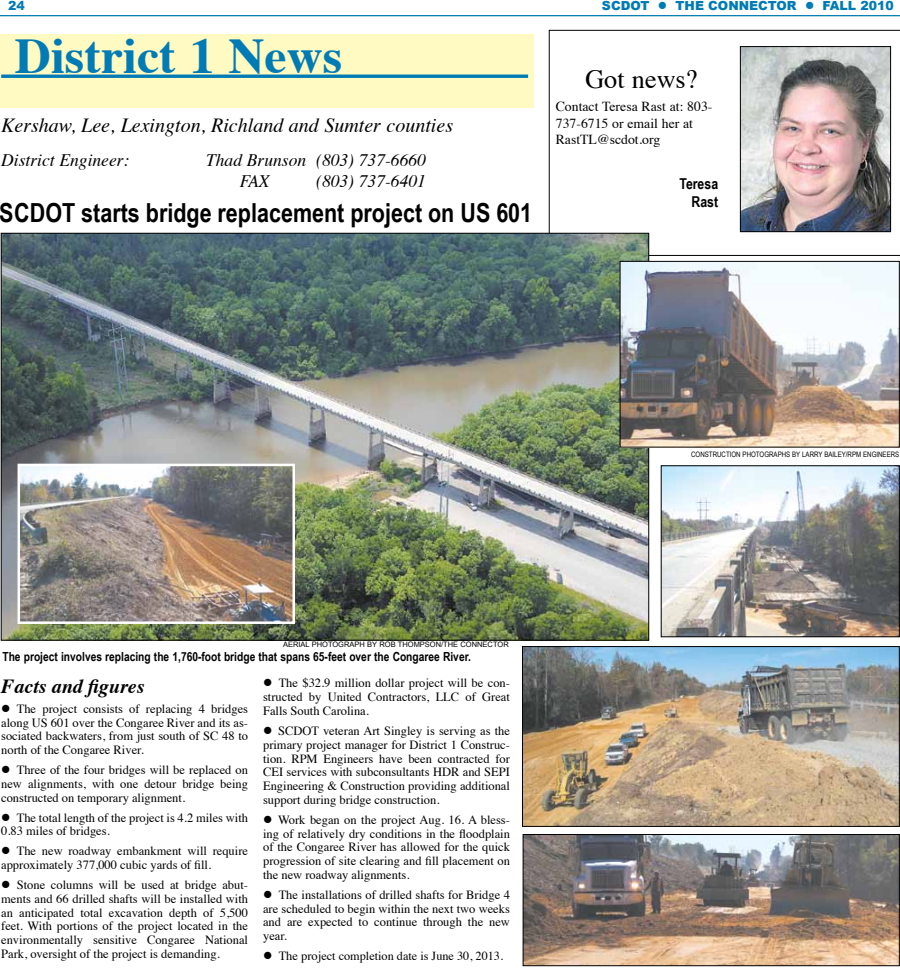
<style>
.page{position:relative;width:900px;height:968px;background:#fff}
.page>*{position:absolute;margin:0;border:0;box-sizing:border-box;transform-origin:0 0}
.t1{font:700 50px "Times";color:#007bb6}
.t2{font:700 26.25px "Arial Narrow";color:#000}
.t3{font:26.25px "Times";color:#000}
.t4{font:italic 20px "Times";color:#000}
.t5{font:italic 700 20px "Times";color:#000}
.t6{font:italic 17.5px "Times";color:#000}
.t7{font:700 15px/18.1px "Arial Narrow";color:#000;text-align:right}
.t8{font:13.75px/16.6px "Times";color:#000}
.t9{font:12.5px/13.8px "Times";color:#000;text-align:justify}
.t10{font:700 12.5px "Arial Narrow";color:#000}
.t11{font:900 12.5px "Arial";color:#007bb6}
.t12{font:12.25px "Times";color:#000}
.t13{font:7.5px "Arial Narrow";color:#000}
.t14{font:7.5px "Arial";color:#000}
.s1{font-size:12.5px}
</style>
<div class="page">
<hr style="left:0;top:15px;width:900px;height:1px;background:#007bb6">
<div style="left:0;top:34px;width:534px;height:73px;background:#fffac2"></div>
<svg style="left:1px;top:74px;width:527px;height:4px;background:#268db7"></svg>
<svg style="left:549px;top:30px;width:351px;height:226px"></svg>
<img style="left:742px;top:48px;width:147px;height:182px">
<div style="left:740px;top:46px;width:151px;height:186px;border:1px solid #000"></div>
<div style="left:661px;top:173px;width:58px;height:53px;background:#fff"></div>
<img style="left:525px;top:836px;width:373px;height:128px">
<div style="left:523px;top:834px;width:377px;height:132px;border:1px solid #000"></div>
<img style="left:524px;top:648px;width:374px;height:176px">
<div style="left:522px;top:646px;width:378px;height:180px;border:1px solid #000"></div>
<img style="left:663px;top:467px;width:235px;height:168px">
<div style="left:661px;top:465px;width:239px;height:172px;border:1px solid #000"></div>
<img style="left:3px;top:235px;width:644px;height:403px">
<img style="left:622px;top:263px;width:276px;height:182px">
<div style="left:620px;top:261px;width:280px;height:186px;border:1px solid #000"></div>
<img style="left:21px;top:466px;width:271px;height:155px">
<div style="left:18px;top:463px;width:277px;height:161px;border:2px solid #fff"></div>
<p class="t11" style="left:8px;top:-2px;width:18px">24</p>
<p class="t11" style="left:602px;top:-2px;width:293px">SCDOT ● THE CONNECTOR ● FALL 2010</p>
<p class="t1" style="left:15px;top:8px;width:329px">District 1 News</p>
<p class="t3" style="left:585px;top:55px;width:114px">Got news?</p>
<p class="t8" style="left:556px;top:97px;width:158px">Contact Teresa Rast at: 803-<br>737-6715 or email her at<br>RastTL@scdot.org</p>
<p class="t7" style="left:679px;top:174px;width:40px">Teresa<br>Rast</p>
<p class="t4" style="left:1px;top:108px;width:454px">Kershaw, Lee, Lexington, Richland and Sumter counties</p>
<p class="t6" style="left:1px;top:144px;width:130px">District Engineer:</p>
<p class="t6" style="left:206px;top:144px;width:221px">Thad Brunson (803) 737-6660</p>
<p class="t6" style="left:240px;top:165px;width:31px">FAX</p>
<p class="t6" style="left:316px;top:165px;width:111px">(803) 737-6401</p>
<p class="t2" style="left:0;top:198px;width:534px">SCDOT starts bridge replacement project on US 601</p>
<p class="t14" style="left:283px;top:640px;width:227px">AERIAL PHOTOGRAPH BY ROB THOMPSON/THE CONNECTOR</p>
<p class="t10" style="left:2px;top:649px;width:470px">The project involves replacing the 1,760-foot bridge that spans 65-feet over the Congaree River.</p>
<p class="t5" style="left:1px;top:667px;width:145px">Facts and figures</p>
<p class="t9" style="left:1px;top:700px;width:248px">● The project consists of replacing 4 bridges along US 601 over the Congaree River and its as&shy;sociated backwaters, from just south of SC 48 to north of the Congaree River.</p>
<p class="t9" style="left:1px;top:762px;width:248px">● Three of the four bridges will be replaced on new alignments, with one detour bridge being constructed on temporary alignment.</p>
<p class="t9" style="left:1px;top:809px;width:248px">● The total length of the project is 4.2 miles with<br>0.83 miles of bridges.</p>
<p class="t9" style="left:1px;top:843px;width:248px">● The new roadway embankment will require approximately 377,000 cubic yards of fill.</p>
<p class="t9" style="left:1px;top:877px;width:248px">● Stone columns will be used at bridge abut&shy;ments and 66 drilled shafts will be installed with an anticipated total excavation depth of 5,500 feet. With portions of the project located in the environmentally sensitive Congaree National Park, oversight of the project is demanding.</p>
<p class="t9" style="left:263px;top:675px;width:248px">● The $32.9 million dollar project will be con&shy;structed by United Contractors, LLC of Great Falls South Carolina.</p>
<p class="t9" style="left:263px;top:722px;width:248px">● SCDOT veteran Art Singley is serving as the primary project manager for District 1 Construc&shy;tion. RPM Engineers have been contracted for CEI services with subconsultants HDR and SEPI Engineering &amp; Construction providing additional support during bridge construction.</p>
<p class="t9" style="left:263px;top:811px;width:248px">● Work began on the project Aug. 16. A bless&shy;ing of relatively dry conditions in the floodplain of the Congaree River has allowed for the quick progression of site clearing and fill placement on the new roadway alignments.</p>
<p class="t9" style="left:263px;top:886px;width:248px">● The installations of drilled shafts for Bridge 4 are scheduled to begin within the next two weeks and are expected to continue through the new year.</p>
<p class="t12" style="left:263px;top:944px;width:242px">● <span class="s1">The proj</span>ect completion date is June 30, 2013.</p>
<p class="t13" style="left:691px;top:450px;width:210px">CONSTRUCTION PHOTOGRAPHS BY LARRY BAILEY/RPM ENGINEERS</p>
</div>
